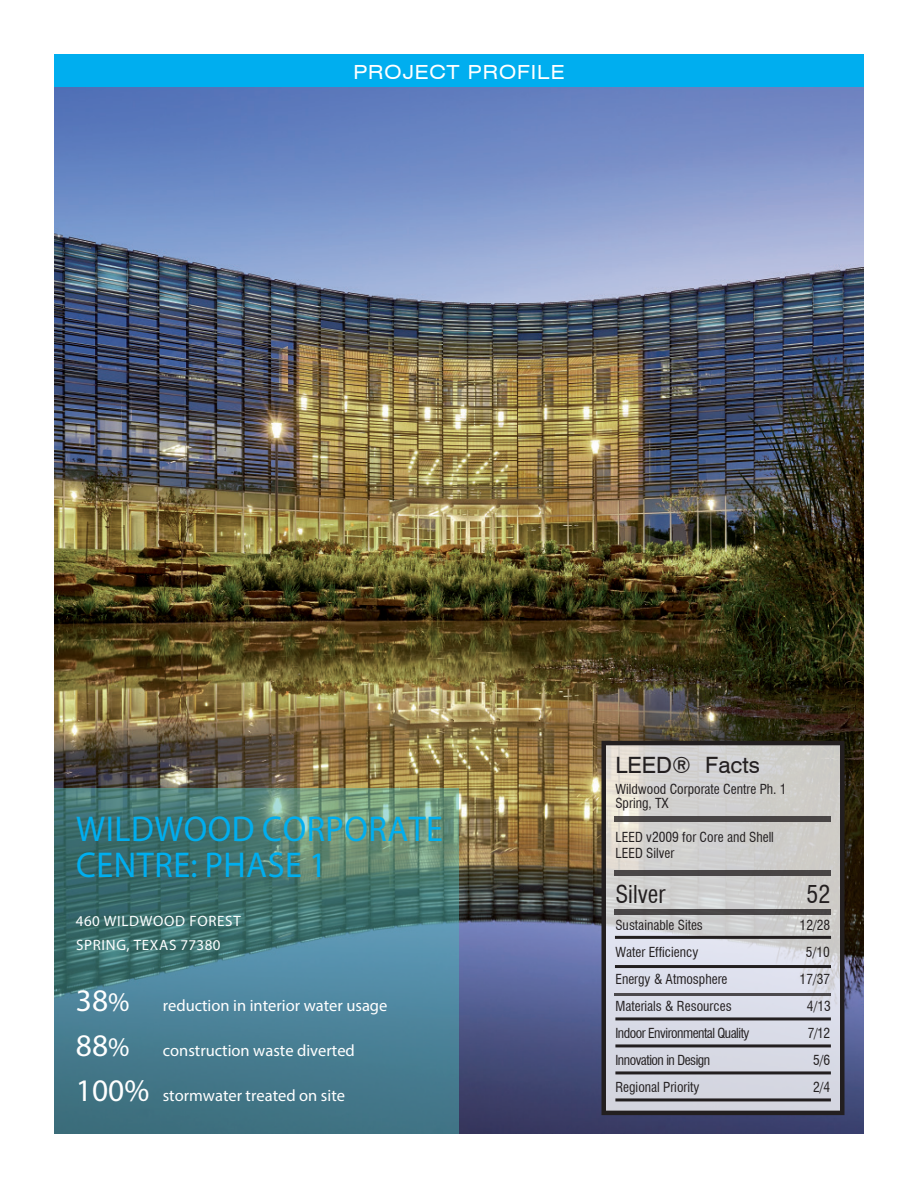
<style>
.page{position:relative;width:918px;height:1188px;background:#fff}
.page>*{position:absolute;margin:0;border:0;box-sizing:border-box;transform-origin:0 0}
.t1{font:36px "Myriad Pro";letter-spacing:.015em;color:#00aeef;scale:.95 1}
.t2{font:condensed 24px "Swiss 721 BT";color:#231f20}
.t3{font:22.5px "Swiss 721 BT";color:#231f20}
.t4{font:expanded 19.5px "Swiss 721 BT";letter-spacing:.05em;color:#fff}
.t5{font:16.5px "Myriad Pro";color:#fff}
.t6{font:15px "Myriad Pro";letter-spacing:.045em;color:#fff}
.t7{font:condensed 13.5px "Swiss 721 BT";color:#231f20}
.t8{font:condensed 13.5px "Swiss 721 BT";letter-spacing:-.035em;color:#231f20}
.s1{font-size:31.5px}
.s2{font-size:27px}
</style>
<div class="page">
<img style="left:54px;top:86px;width:810px;height:1048px">
<div style="left:54px;top:54px;width:810px;height:32px;background:#00aeef"></div>
<svg style="left:54px;top:788px;width:405px;height:346px;background:#497c83"></svg>
<svg style="left:607px;top:746px;width:232px;height:364px;background:#d3d3d7"></svg>
<div style="left:602px;top:741px;width:242px;height:374px;border:4px solid #231f20"></div>
<hr style="left:615px;top:1017px;width:216px;height:3px;background:#231f20">
<hr style="left:615px;top:1044px;width:216px;height:3px;background:#231f20">
<hr style="left:615px;top:1071px;width:216px;height:3px;background:#231f20">
<hr style="left:615px;top:1098px;width:216px;height:3px;background:#231f20">
<div style="left:615px;top:817px;width:216px;height:5px;background:#494646"></div>
<div style="left:615px;top:870px;width:216px;height:5px;background:#494546"></div>
<div style="left:615px;top:910px;width:216px;height:5px;background:#494647"></div>
<hr style="left:615px;top:936px;width:216px;height:3px;background:#231f20">
<hr style="left:615px;top:965px;width:216px;height:3px;background:#231f20">
<hr style="left:615px;top:993px;width:216px;height:3px;background:#231f20">
<p class="t4" style="left:353px;top:61px;width:213px">PROJECT PROFILE</p>
<p class="t1" style="left:76px;top:807px;width:388px">WILDWOOD CORPORATE</p>
<p class="t1" style="left:76px;top:843px;width:265px">CENTRE: PHASE 1</p>
<p class="t6" style="left:76px;top:911px;width:166px">460 WILDWOOD FOREST</p>
<p class="t6" style="left:76px;top:935px;width:146px">SPRING, TEXAS 77380</p>
<p class="t5" style="left:76px;top:995px;width:313px"><span class="s1">38</span><span class="s2">%</span> reduction in interior water usage</p>
<p class="t5" style="left:76px;top:1040px;width:280px"><span class="s1">88</span><span class="s2">%</span> construction waste diverted</p>
<p class="t5" style="left:76px;top:1085px;width:271px"><span class="s1">100%</span> stormwater treated on site</p>
<p class="t3" style="left:615px;top:752px;width:146px">LEED® Facts</p>
<p class="t7" style="left:615px;top:781px;width:173px">Wildwood Corporate Centre Ph. 1</p>
<p class="t7" style="left:615px;top:795px;width:55px">Spring, TX</p>
<p class="t7" style="left:615px;top:829px;width:160px">LEED v2009 for Core and Shell</p>
<p class="t7" style="left:615px;top:845px;width:61px">LEED Silver</p>
<p class="t2" style="left:615px;top:880px;width:52px">Silver</p>
<p class="t2" style="left:806px;top:880px;width:25px">52</p>
<p class="t7" style="left:615px;top:917px;width:89px">Sustainable Sites</p>
<p class="t7" style="left:800px;top:917px;width:32px">12/28</p>
<p class="t7" style="left:615px;top:944px;width:84px">Water Efficiency</p>
<p class="t7" style="left:806px;top:944px;width:25px">5/10</p>
<p class="t7" style="left:615px;top:971px;width:114px">Energy &amp; Atmosphere</p>
<p class="t7" style="left:800px;top:971px;width:32px">17/37</p>
<p class="t7" style="left:615px;top:998px;width:118px">Materials &amp; Resources</p>
<p class="t7" style="left:807px;top:998px;width:25px">4/13</p>
<p class="t8" style="left:615px;top:1025px;width:136px">Indoor Environmental Quality</p>
<p class="t7" style="left:808px;top:1025px;width:24px">7/12</p>
<p class="t8" style="left:615px;top:1052px;width:96px">Innovation in Design</p>
<p class="t7" style="left:813px;top:1052px;width:19px">5/6</p>
<p class="t7" style="left:615px;top:1079px;width:86px">Regional Priority</p>
<p class="t7" style="left:813px;top:1079px;width:19px">2/4</p>
</div>
